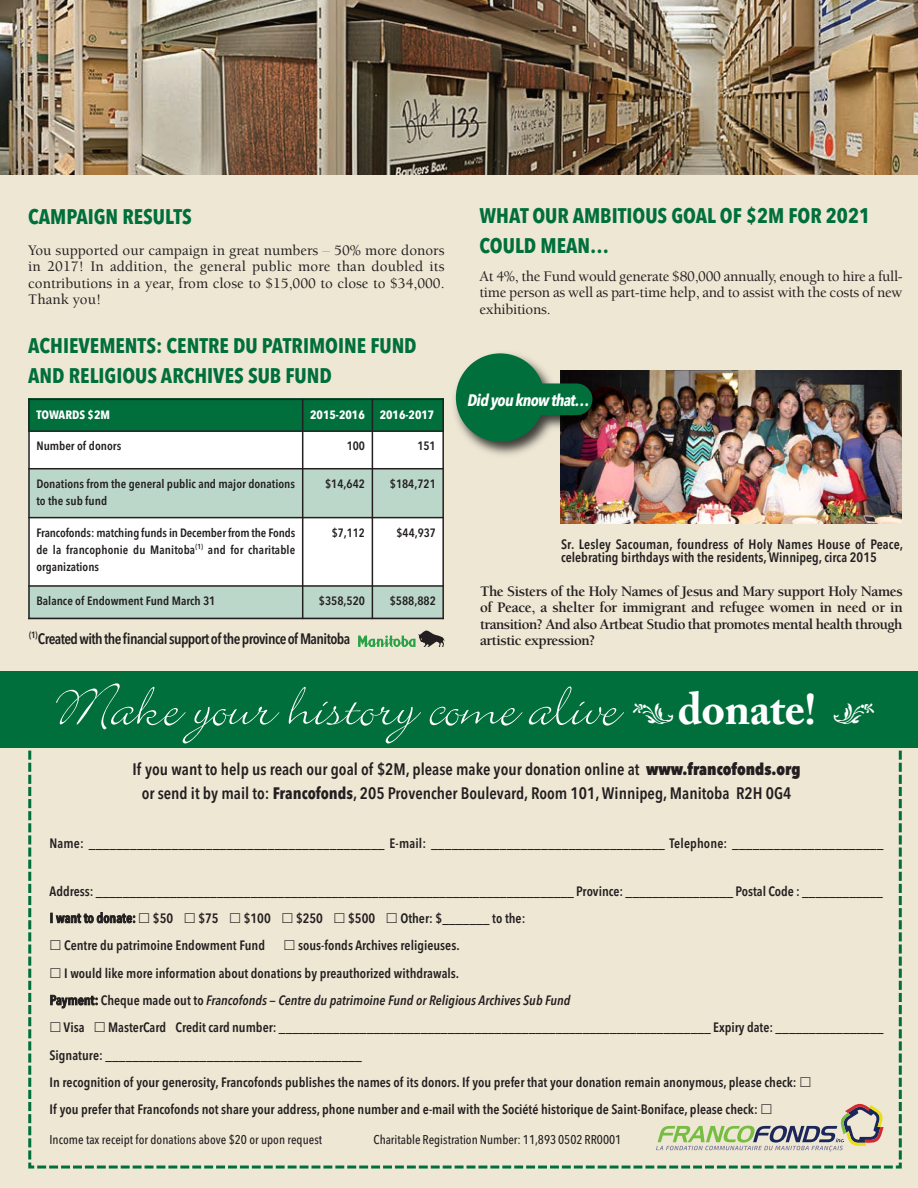
<style>
.page{position:relative;width:918px;height:1188px;background:#eee7d4}
.page>*{position:absolute;margin:0;border:0;box-sizing:border-box;transform-origin:0 0}
.t1{font:70.5px "Bickley Script Plain";letter-spacing:-.01em;color:#fff}
.t2{font:700 21px/30.2px "Avenir Next Condensed";color:#006f3c}
.t3{font:600 16.5px/24px "Avenir Next Condensed";color:#231f20;text-align:center}
.t4{font:italic 700 16.5px "Avenir Next Condensed";letter-spacing:-.04em;color:#fff}
.t5{font:500 15px/16.5px "Berkeley";letter-spacing:-.015em;color:#231f20;text-align:justify}
.t6{font:700 15px/16.5px "Berkeley";letter-spacing:-.04em;color:#231f20;text-align:justify}
.t7{font:600 15px "Avenir Next Condensed";letter-spacing:-.04em;color:#231f20}
.t8{font:600 13.5px/27.3px "Avenir Next Condensed";color:#231f20}
.t9{font:italic 600 13.5px "Avenir Next Condensed";color:#231f20}
.t10{font:500 12.6px "Avenir Next Condensed";color:#231f20}
.t11{font:600 12px/17.1px "Avenir Next Condensed";color:#231f20}
.t12{font:700 12px "Avenir Next Condensed";color:#fff}
.s1{font-family:"Didot";font-weight:700}
.s2{font-family:"Adobe Caslon Pro";font-weight:700;font-size:45px}
.s3{font-weight:800}
.s4{font-weight:700}
.s5{font-style:normal}
</style>
<div class="page">
<img style="left:0;top:0;width:918px;height:174px">
<div style="left:0;top:671px;width:918px;height:77px;background:#006f3c"></div>
<div style="left:28px;top:399px;width:275px;height:32px;background:#006f3c"></div>
<div style="left:303px;top:399px;width:69px;height:32px;background:#006f3c"></div>
<div style="left:372px;top:399px;width:72px;height:32px;background:#006f3c"></div>
<div style="left:28px;top:431px;width:275px;height:38px;background:#fff"></div>
<div style="left:303px;top:431px;width:69px;height:38px;background:#fff"></div>
<div style="left:372px;top:431px;width:72px;height:38px;background:#fff"></div>
<div style="left:28px;top:469px;width:275px;height:49px;background:#bbd7c9"></div>
<div style="left:303px;top:469px;width:69px;height:49px;background:#bbd7c9"></div>
<div style="left:372px;top:469px;width:72px;height:49px;background:#bbd7c9"></div>
<div style="left:28px;top:518px;width:275px;height:68px;background:#fff"></div>
<div style="left:303px;top:518px;width:69px;height:68px;background:#fff"></div>
<div style="left:372px;top:518px;width:72px;height:68px;background:#fff"></div>
<div style="left:28px;top:586px;width:275px;height:33px;background:#bbd7c9"></div>
<div style="left:303px;top:586px;width:69px;height:33px;background:#bbd7c9"></div>
<div style="left:372px;top:586px;width:72px;height:33px;background:#bbd7c9"></div>
<hr style="left:28px;top:399px;width:2px;height:220px;background:#231f20">
<hr style="left:302px;top:399px;width:1px;height:220px;background:#231f20">
<hr style="left:372px;top:399px;width:1px;height:220px;background:#231f20">
<hr style="left:442px;top:399px;width:2px;height:220px;background:#231f20">
<hr style="left:28px;top:399px;width:416px;height:1px;background:#231f20">
<hr style="left:28px;top:430px;width:416px;height:2px;background:#231f20">
<hr style="left:28px;top:468px;width:416px;height:1px;background:#231f20">
<hr style="left:28px;top:517px;width:416px;height:1px;background:#231f20">
<hr style="left:28px;top:585px;width:416px;height:2px;background:#231f20">
<hr style="left:28px;top:618px;width:416px;height:1px;background:#231f20">
<svg style="left:358px;top:630px;width:87px;height:17px"></svg>
<img style="left:561px;top:370px;width:341px;height:154px">
<img style="left:454px;top:353px;width:158px;height:109px">
<div style="left:456px;top:353px;width:89px;height:89px;background:#006f3c;border-radius:50%"></div>
<div style="left:501px;top:383px;width:91px;height:32px;background:#006f3c;border-radius:16px"></div>
<svg style="left:28px;top:750px;width:874px;height:419px"></svg>
<h2 class="t2" style="left:28px;top:201px;width:165px">CAMPAIGN RESULTS</h2>
<p class="t5" style="left:28px;top:243px;width:418px">You supported our campaign in great numbers <span class="s1">‒</span> 50% more donors in 2017! In addition, the general public more than doubled its contributions in a year, from close to $15,000 to close to $34,000.<br>Thank you!</p>
<h2 class="t2" style="left:28px;top:330px;width:390px">ACHIEVEMENTS: CENTRE DU PATRIMOINE FUND<br>AND RELIGIOUS ARCHIVES SUB FUND</h2>
<p class="t12" style="left:36px;top:407px;width:75px">TOWARDS $2M</p>
<p class="t12" style="left:310px;top:407px;width:126px">2015-2016 2016-2017</p>
<p class="t11" style="left:36px;top:437px;width:86px">Number of donors</p>
<p class="t11" style="left:347px;top:437px;width:20px">100</p>
<p class="t11" style="left:417px;top:437px;width:20px">151</p>
<p class="t11" style="left:36px;top:475px;width:260px">Donations from the general public and major donations to the sub fund</p>
<p class="t11" style="left:325px;top:475px;width:41px">$14,642</p>
<p class="t11" style="left:390px;top:475px;width:47px">$184,721</p>
<p class="t11" style="left:36px;top:524px;width:260px;text-align:justify">Francofonds: matching funds in December from the Fonds de la francophonie du Manitoba<sup>(1)</sup> and for charitable organizations</p>
<p class="t11" style="left:332px;top:524px;width:35px">$7,112</p>
<p class="t11" style="left:397px;top:524px;width:41px">$44,937</p>
<p class="t11" style="left:36px;top:592px;width:181px">Balance of Endowment Fund March 31</p>
<p class="t11" style="left:319px;top:592px;width:48px">$358,520</p>
<p class="t11" style="left:390px;top:592px;width:48px">$588,882</p>
<p class="t7" style="left:29px;top:626px;width:322px"><sup>(1)</sup> Created with the financial support of the province of Manitoba</p>
<h2 class="t2" style="left:479px;top:201px;width:392px">WHAT OUR AMBITIOUS GOAL OF $2M FOR 2021<br>COULD MEAN…</h2>
<p class="t5" style="left:479px;top:269px;width:425px">At 4%, the Fund would generate $80,000 annually, enough to hire a full&shy;time person as well as part-time help, and to assist with the costs of new exhibitions.</p>
<p class="t4" style="left:468px;top:390px;width:124px">Did you know that…</p>
<p class="t8" style="left:561px;top:537px;width:344px;line-height:13.5px">Sr. Lesley Sacouman, foundress of Holy Names House of Peace, celebrating birthdays with the residents, Winnipeg, circa 2015</p>
<p class="t6" style="left:480px;top:584px;width:424px">The Sisters of the Holy Names of Jesus and Mary support Holy Names of Peace, a shelter for immigrant and refugee women in need or in transition? And also Artbeat Studio that promotes mental health through artistic expression?</p>
<h1 class="t1" style="left:55px;top:675px;width:821px">Make your history come alive <span class="s2">donate!</span> ★</h1>
<p class="t3" style="left:133px;top:757px;width:669px">If you want to help us reach our goal of $2M, please make your donation online at <span class="s3">www.francofonds.org </span>or send it by mail to: <span class="s4">Francofonds</span>, 205 Provencher Boulevard, Room 101, Winnipeg, Manitoba R2H 0G4</p>
<p class="t8" style="left:50px;top:830px;width:835px">Name: ___________________________________________ E-mail: ________ _ _________________________ Telephone: ______________________</p>
<p class="t8" style="left:50px;top:877px;width:835px">Address: _______________________________________________________________________ Province: ________________ Postal Code : ____________<br>I want to donate:</p>
<p class="t8" style="left:153px;top:904px;width:22px">$50</p>
<p class="t8" style="left:198px;top:904px;width:22px">$75</p>
<p class="t8" style="left:244px;top:904px;width:28px">$100</p>
<p class="t8" style="left:296px;top:904px;width:28px">$250</p>
<p class="t8" style="left:348px;top:904px;width:28px">$500</p>
<p class="t8" style="left:400px;top:904px;width:127px">Other: $_______ to the:</p>
<p class="t8" style="left:64px;top:932px;width:202px">Centre du patrimoine Endowment Fund</p>
<p class="t8" style="left:298px;top:932px;width:163px">sous-fonds Archives religieuses.</p>
<p class="t8" style="left:64px;top:959px;width:397px">I would like more information about donations by preauthorized withdrawals.</p>
<p class="t9" style="left:50px;top:992px;width:522px"><span class="s5">Payment: Cheque made out to</span> Francofonds — Centre du patrimoine Fund or Religious Archives Sub Fund</p>
<p class="t8" style="left:64px;top:1014px;width:23px">Visa</p>
<p class="t8" style="left:50px;top:1014px;width:836px;text-indent:59px">MasterCard Credit card number: ________________________________________________________________ Expiry date: ________________ Signature: ______________________________________<br>In recognition of your generosity, Francofonds publishes the names of its donors. If you prefer that your donation remain anonymous, please check:<br>If you prefer that Francofonds not share your address, phone number and e-mail with the Société historique de Saint-Boniface, please check:</p>
<p class="t10" style="left:50px;top:1132px;width:274px">Income tax receipt for donations above $20 or upon request</p>
<p class="t10" style="left:374px;top:1132px;width:249px">Charitable Registration Number: 11,893 0502 RR0001</p>
</div>
